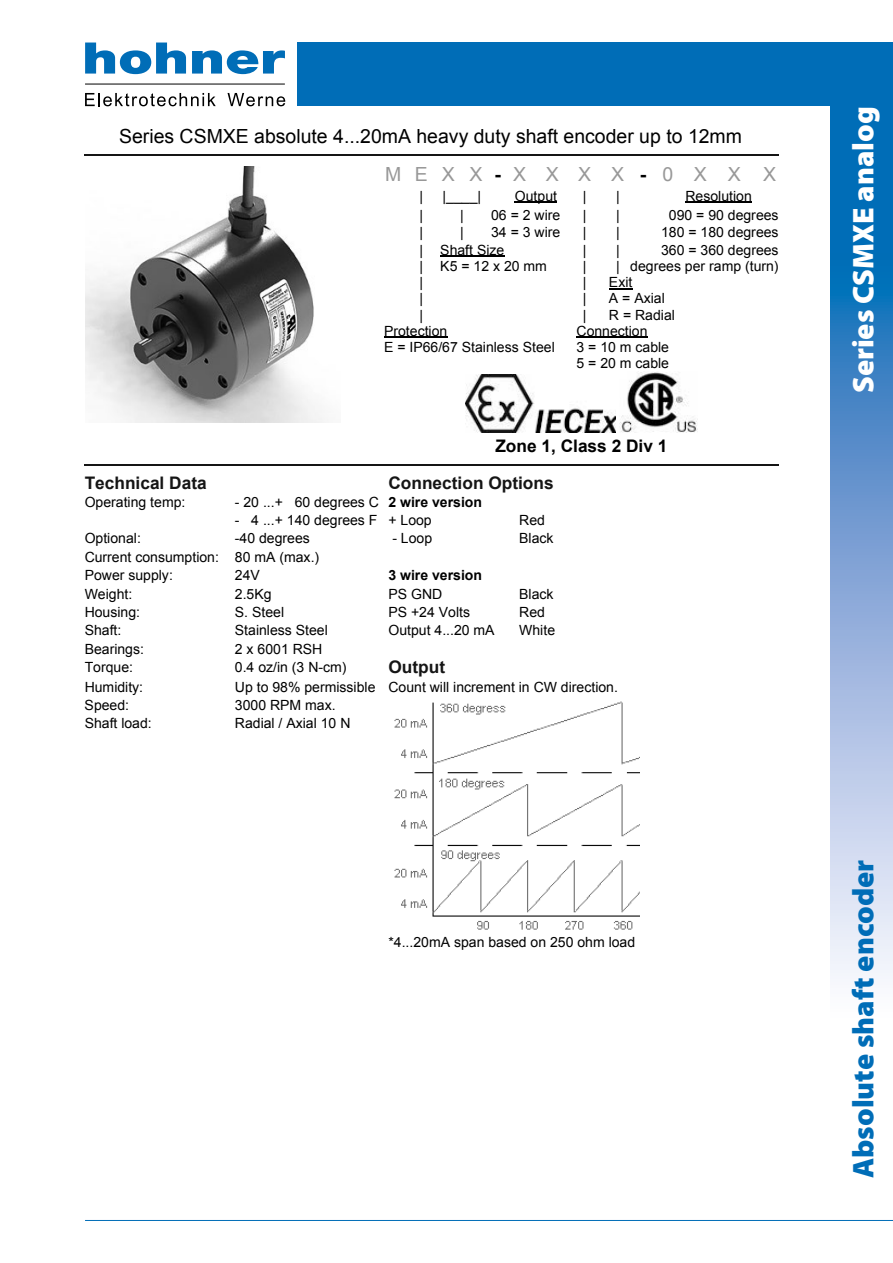
<style>
.page{position:relative;width:893px;height:1263px;background:#fff}
.page>*{position:absolute;margin:0;border:0;box-sizing:border-box;transform-origin:0 0}
.t1{font:900 30px "Myriad Pro";color:#006db7}
.t2{font:900 30px "Myriad Pro";color:#fff}
.t3{font:19.5px/37.8px "Arial";color:#000}
.t4{font:700 17.25px "Arial";color:#151515}
.t5{font:700 17.25px "Arial";color:#000}
.t6{font:14.1px/16.2px "Arial";color:#000}
.t7{font:700 14.1px "Arial";color:#000}
.s1{color:#989898}
.s2{font-weight:700}
</style>
<div class="page">
<div style="left:298px;top:43px;width:595px;height:63px;background:#006db7"></div>
<div style="left:830px;top:43px;width:63px;height:211px;background:#006db7"></div>
<svg style="left:830px;top:254px;width:63px;height:725px;background:#89aeda"></svg>
<hr style="left:85px;top:1220px;width:808px;height:1px;background:#006db7">
<svg style="left:85px;top:93px;width:131px;height:13px"></svg>
<svg style="left:228px;top:93px;width:57px;height:13px"></svg>
<hr style="left:85px;top:84px;width:200px;height:1px;background:#000">
<svg style="left:85px;top:43px;width:101px;height:31px"></svg>
<svg style="left:192px;top:50px;width:93px;height:24px"></svg>
<hr style="left:85px;top:154px;width:694px;height:1px;background:#151515">
<hr style="left:85px;top:464px;width:694px;height:2px;background:#151515">
<hr style="left:515px;top:202px;width:42px;height:1px;background:#000">
<hr style="left:685px;top:202px;width:67px;height:1px;background:#000">
<hr style="left:440px;top:256px;width:64px;height:1px;background:#000">
<svg style="left:609px;top:288px;width:23px;height:1px"></svg>
<hr style="left:384px;top:337px;width:63px;height:1px;background:#000">
<hr style="left:576px;top:337px;width:72px;height:1px;background:#000">
<img style="left:465px;top:375px;width:150px;height:57px">
<img style="left:620px;top:372px;width:78px;height:60px">
<img style="left:394px;top:701px;width:245px;height:229px">
<img style="left:85px;top:167px;width:238px;height:255px">
<h2 class="t3" style="left:385px;top:118px;width:392px;text-indent:-266px">Series CSMXE absolute 4...20mA heavy duty shaft encoder up to 12mm<br><span class="s1">MEXX</span><span class="s2">-</span><span class="s1">X X X X</span><span class="s2">-</span><span class="s1">0 X X X</span></h2>
<p class="t6" style="left:420px;top:188px;width:5px">|</p>
<p class="t6" style="left:443px;top:188px;width:40px">|____|</p>
<p class="t6" style="left:515px;top:188px;width:44px">Output</p>
<p class="t6" style="left:583px;top:188px;width:5px">|</p>
<p class="t6" style="left:616px;top:188px;width:5px">|</p>
<p class="t6" style="left:685px;top:188px;width:68px">Resolution</p>
<p class="t6" style="left:420px;top:207px;width:5px">|</p>
<p class="t6" style="left:460px;top:207px;width:5px">|</p>
<p class="t6" style="left:491px;top:207px;width:71px">06 = 2 wire</p>
<p class="t6" style="left:583px;top:207px;width:5px">|</p>
<p class="t6" style="left:616px;top:207px;width:5px">|</p>
<p class="t6" style="left:669px;top:207px;width:111px">090 = 90 degrees</p>
<p class="t6" style="left:420px;top:225px;width:5px">|</p>
<p class="t6" style="left:460px;top:225px;width:5px">|</p>
<p class="t6" style="left:491px;top:225px;width:71px">34 = 3 wire</p>
<p class="t6" style="left:583px;top:225px;width:5px">|</p>
<p class="t6" style="left:616px;top:225px;width:5px">|</p>
<p class="t6" style="left:661px;top:225px;width:119px">180 = 180 degrees</p>
<p class="t6" style="left:420px;top:242px;width:86px">| Shaft Size</p>
<p class="t6" style="left:583px;top:242px;width:5px">|</p>
<p class="t6" style="left:616px;top:242px;width:5px">|</p>
<p class="t6" style="left:661px;top:242px;width:119px">360 = 360 degrees</p>
<p class="t6" style="left:420px;top:258px;width:129px">| K5 = 12 x 20 mm</p>
<p class="t6" style="left:583px;top:258px;width:5px">|</p>
<p class="t6" style="left:616px;top:258px;width:164px">| degrees per ramp (turn)</p>
<p class="t6" style="left:420px;top:274px;width:5px">|</p>
<p class="t6" style="left:583px;top:274px;width:5px">|</p>
<p class="t6" style="left:609px;top:274px;width:25px">Exit</p>
<p class="t6" style="left:420px;top:290px;width:5px">|</p>
<p class="t6" style="left:583px;top:290px;width:5px">|</p>
<p class="t6" style="left:609px;top:290px;width:57px">A = Axial</p>
<p class="t6" style="left:420px;top:307px;width:5px">|</p>
<p class="t6" style="left:583px;top:307px;width:5px">|</p>
<p class="t6" style="left:609px;top:307px;width:67px">R = Radial</p>
<p class="t6" style="left:384px;top:323px;width:65px">Protection</p>
<p class="t6" style="left:576px;top:323px;width:73px">Connection</p>
<p class="t6" style="left:384px;top:339px;width:172px">E = IP66/67 Stainless Steel</p>
<p class="t6" style="left:576px;top:339px;width:94px">3 = 10 m cable<br>5 = 20 m cable</p>
<p class="t5" style="left:495px;top:434px;width:174px">Zone 1, Class 2 Div 1</p>
<p class="t4" style="left:85px;top:472px;width:124px">Technical Data</p>
<p class="t4" style="left:388px;top:472px;width:167px">Connection Options</p>
<p class="t6" style="left:85px;top:494px;width:102px">Operating temp:</p>
<p class="t6" style="left:235px;top:494px;width:249px">- 20 ...+ 60 degrees C <span class="s2">2 wire version</span></p>
<p class="t6" style="left:235px;top:512px;width:198px">- 4 ...+ 140 degrees F + Loop</p>
<p class="t6" style="left:519px;top:512px;width:27px">Red</p>
<p class="t6" style="left:85px;top:530px;width:58px">Optional:</p>
<p class="t6" style="left:235px;top:530px;width:76px">-40 degrees</p>
<p class="t6" style="left:392px;top:530px;width:41px">- Loop</p>
<p class="t6" style="left:519px;top:530px;width:36px">Black</p>
<p class="t6" style="left:85px;top:548px;width:236px;line-height:18.5px">Current consumption: 80 mA (max.)<br>Power supply:</p>
<p class="t6" style="left:235px;top:567px;width:26px">24V</p>
<p class="t7" style="left:388px;top:566px;width:95px">3 wire version</p>
<p class="t6" style="left:85px;top:586px;width:49px">Weight:</p>
<p class="t6" style="left:235px;top:586px;width:38px">2.5Kg</p>
<p class="t6" style="left:388px;top:586px;width:55px">PS GND</p>
<p class="t6" style="left:519px;top:586px;width:36px">Black</p>
<p class="t6" style="left:85px;top:604px;width:57px">Housing:</p>
<p class="t6" style="left:235px;top:604px;width:51px">S. Steel</p>
<p class="t6" style="left:388px;top:604px;width:83px">PS +24 Volts</p>
<p class="t6" style="left:519px;top:604px;width:27px">Red</p>
<p class="t6" style="left:85px;top:622px;width:38px">Shaft:</p>
<p class="t6" style="left:235px;top:622px;width:94px">Stainless Steel</p>
<p class="t6" style="left:388px;top:622px;width:108px">Output 4...20 mA</p>
<p class="t6" style="left:519px;top:622px;width:37px">White</p>
<p class="t6" style="left:85px;top:641px;width:61px">Bearings:</p>
<p class="t6" style="left:235px;top:641px;width:89px">2 x 6001 RSH</p>
<p class="t6" style="left:85px;top:659px;width:50px">Torque:</p>
<p class="t6" style="left:235px;top:659px;width:113px">0.4 oz/in (3 N-cm)</p>
<p class="t4" style="left:388px;top:656px;width:58px">Output</p>
<p class="t6" style="left:85px;top:679px;width:60px">Humidity:</p>
<p class="t6" style="left:235px;top:679px;width:385px">Up to 98% permissible Count will increment in CW direction.</p>
<p class="t6" style="left:85px;top:697px;width:46px">Speed:</p>
<p class="t6" style="left:235px;top:697px;width:102px">3000 RPM max.</p>
<p class="t6" style="left:85px;top:715px;width:69px">Shaft load:</p>
<p class="t6" style="left:235px;top:715px;width:117px">Radial / Axial 10 N</p>
<p class="t6" style="left:388px;top:934px;width:248px">*4...20mA span based on 250 ohm load</p>
<h1 class="t2" style="left:843px;top:393px;width:289px;rotate:-90deg">Series CSMXE analog</h1>
<h1 class="t1" style="left:843px;top:1178px;width:320px;rotate:-90deg">Absolute shaft encoder</h1>
</div>
